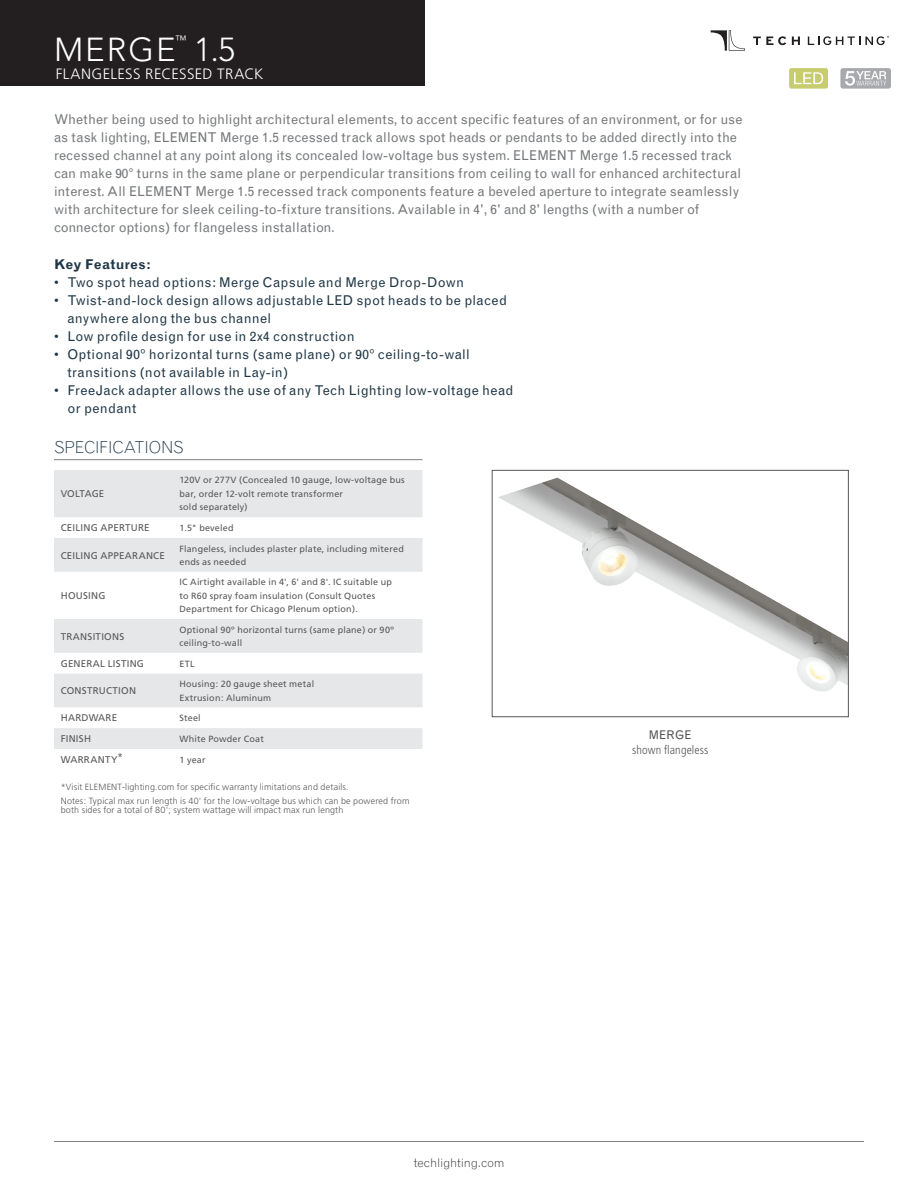
<style>
.page{position:relative;width:918px;height:1188px;background:#fff}
.page>*{position:absolute;margin:0;border:0;box-sizing:border-box;transform-origin:0 0}
.t1{font:300 33px "Avenir";letter-spacing:.06em;color:#fff}
.Spec_Header{font:300 16.5px "Grotesque";letter-spacing:-.015em;color:#203746}
.t2{font:300 15px "Frutiger";letter-spacing:.02em;color:#fff}
.t3{font:13.5px/18px "Grotesque";color:#76787b}
.t4{font:13.5px/18px "Grotesque";letter-spacing:.02em;color:#203746}
.t5{font:700 13.5px "Grotesque";letter-spacing:.02em;color:#203746}
.t6{font:300 12px "Grotesque";letter-spacing:-.01em;color:#231f20}
.t7{font:300 condensed 12px "Frutiger";letter-spacing:.01em;color:#57585a}
.t8{font:12px "Grotesque";letter-spacing:.01em;color:#57585a}
.t9{font:300 12px "Avenir";color:#fff}
.t10{font:9.75px "Frutiger";letter-spacing:.025em;color:#57585a}
.t11{font:9.75px "Frutiger";color:#57585a}
.t12{font:9px/13.5px "Frutiger";letter-spacing:.02em;color:#57585a}
.t13{font:300 9px/9.8px "Frutiger";letter-spacing:.015em;color:#57585a}
</style>
<div class="page">
<div style="left:0;top:0;width:425px;height:86px;background:#231f20"></div>
<hr style="left:54px;top:1141px;width:810px;height:1px;background:#808285">
<div style="left:840px;top:68px;width:51px;height:21px;background:#a8a9ad;border-radius:3px"></div>
<svg style="left:845px;top:71px;width:41px;height:15px"></svg>
<div style="left:789px;top:68px;width:39px;height:21px;background:#c7cc6e;border-radius:2px"></div>
<svg style="left:794px;top:72px;width:29px;height:12px"></svg>
<svg style="left:753px;top:36px;width:33px;height:9px"></svg>
<svg style="left:792px;top:37px;width:8px;height:8px"></svg>
<svg style="left:808px;top:36px;width:81px;height:9px"></svg>
<svg style="left:711px;top:30px;width:34px;height:21px"></svg>
<img style="left:498px;top:478px;width:349px;height:214px">
<div style="left:492px;top:470px;width:357px;height:247px;border:1px solid #57585a"></div>
<svg style="left:54px;top:470px;width:369px;height:279px;fill:#e6e7e9"></svg>
<hr style="left:54px;top:459px;width:369px;height:1px;background:#808285">
<h1 class="t1" style="left:54px;top:31px;width:123px">MERGE</h1>
<p class="t9" style="left:175px;top:33px;width:13px">™</p>
<h1 class="t1" style="left:194px;top:31px;width:43px">1.5</h1>
<p class="t2" style="left:56px;top:65px;width:209px">FLANGELESS RECESSED TRACK</p>
<p class="t3" style="left:54px;top:110px;width:690px">Whether being used to highlight architectural elements, to accent specific features of an environment, or for use as task lighting, ELEMENT Merge 1.5 recessed track allows spot heads or pendants to be added directly into the recessed channel at any point along its concealed low-voltage bus system. ELEMENT Merge 1.5 recessed track can make 90° turns in the same plane or perpendicular transitions from ceiling to wall for enhanced architectural interest. All ELEMENT Merge 1.5 recessed track components feature a beveled aperture to integrate seamlessly with architecture for sleek ceiling-to-fixture transitions. Available in 4', 6' and 8' lengths (with a number of connector options) for flangeless installation.</p>
<p class="t5" style="left:54px;top:256px;width:98px">Key Features:</p>
<p class="t4" style="left:54px;top:273px;width:412px">• Two spot head options: Merge Capsule and Merge Drop-Down</p>
<p class="t4" style="left:68px;top:291px;width:441px;text-indent:-14px">• Twist-and-lock design allows adjustable LED spot heads to be placed anywhere along the bus channel</p>
<p class="t4" style="left:54px;top:327px;width:302px">• Low profile design for use in 2x4 construction</p>
<p class="t4" style="left:68px;top:345px;width:404px;text-indent:-14px">• Optional 90º horizontal turns (same plane) or 90º ceiling-to-wall transitions (not available in Lay-in)</p>
<p class="t4" style="left:68px;top:381px;width:448px;text-indent:-14px">• FreeJack adapter allows the use of any Tech Lighting low-voltage head or pendant</p>
<p class="Spec_Header" style="left:54px;top:437px;width:131px">SPECIFICATIONS</p>
<p class="t11" style="left:61px;top:488px;width:45px">VOLTAGE</p>
<p class="t12" style="left:180px;top:474px;width:227px">120V or 277V (Concealed 10 gauge, low-voltage bus bar, order 12-volt remote transformer<br>sold separately)</p>
<p class="t10" style="left:61px;top:522px;width:90px">CEILING APERTURE</p>
<p class="t12" style="left:180px;top:521px;width:56px">1.5" beveled</p>
<p class="t10" style="left:61px;top:549px;width:106px">CEILING APPEARANCE</p>
<p class="t12" style="left:180px;top:542px;width:226px">Flangeless, includes plaster plate, including mitered ends as needed</p>
<p class="t10" style="left:61px;top:590px;width:46px">HOUSING</p>
<p class="t12" style="left:180px;top:575px;width:214px">IC Airtight available in 4', 6' and 8'. IC suitable up to R60 spray foam insulation (Consult Quotes<br>Department for Chicago Plenum option).</p>
<p class="t10" style="left:61px;top:630px;width:65px">TRANSITIONS</p>
<p class="t12" style="left:180px;top:623px;width:216px">Optional 90º horizontal turns (same plane) or 90º ceiling-to-wall</p>
<p class="t10" style="left:61px;top:658px;width:85px">GENERAL LISTING</p>
<p class="t12" style="left:180px;top:657px;width:17px">ETL</p>
<p class="t10" style="left:61px;top:685px;width:77px">CONSTRUCTION</p>
<p class="t12" style="left:180px;top:677px;width:136px">Housing: 20 gauge sheet metal</p>
<p class="t12" style="left:180px;top:691px;width:93px">Extrusion: Aluminum</p>
<p class="t10" style="left:61px;top:712px;width:58px">HARDWARE</p>
<p class="t12" style="left:180px;top:711px;width:23px">Steel</p>
<p class="t10" style="left:61px;top:733px;width:32px">FINISH</p>
<p class="t12" style="left:180px;top:732px;width:86px">White Powder Coat</p>
<p class="t10" style="left:61px;top:754px;width:64px">WARRANTY*</p>
<p class="t12" style="left:180px;top:753px;width:27px">1 year</p>
<p class="t13" style="left:61px;top:782px;width:289px">*Visit ELEMENT-lighting.com for specific warranty limitations and details.</p>
<p class="t13" style="left:61px;top:796px;width:350px">Notes: Typical max run length is 40' for the low-voltage bus which can be powered from both sides for a total of 80'; system wattage will impact max run length</p>
<p class="t8" style="left:649px;top:728px;width:44px">MERGE</p>
<p class="t7" style="left:632px;top:743px;width:78px">shown flangeless</p>
<p class="t6" style="left:414px;top:1155px;width:92px">techlighting.com</p>
</div>
